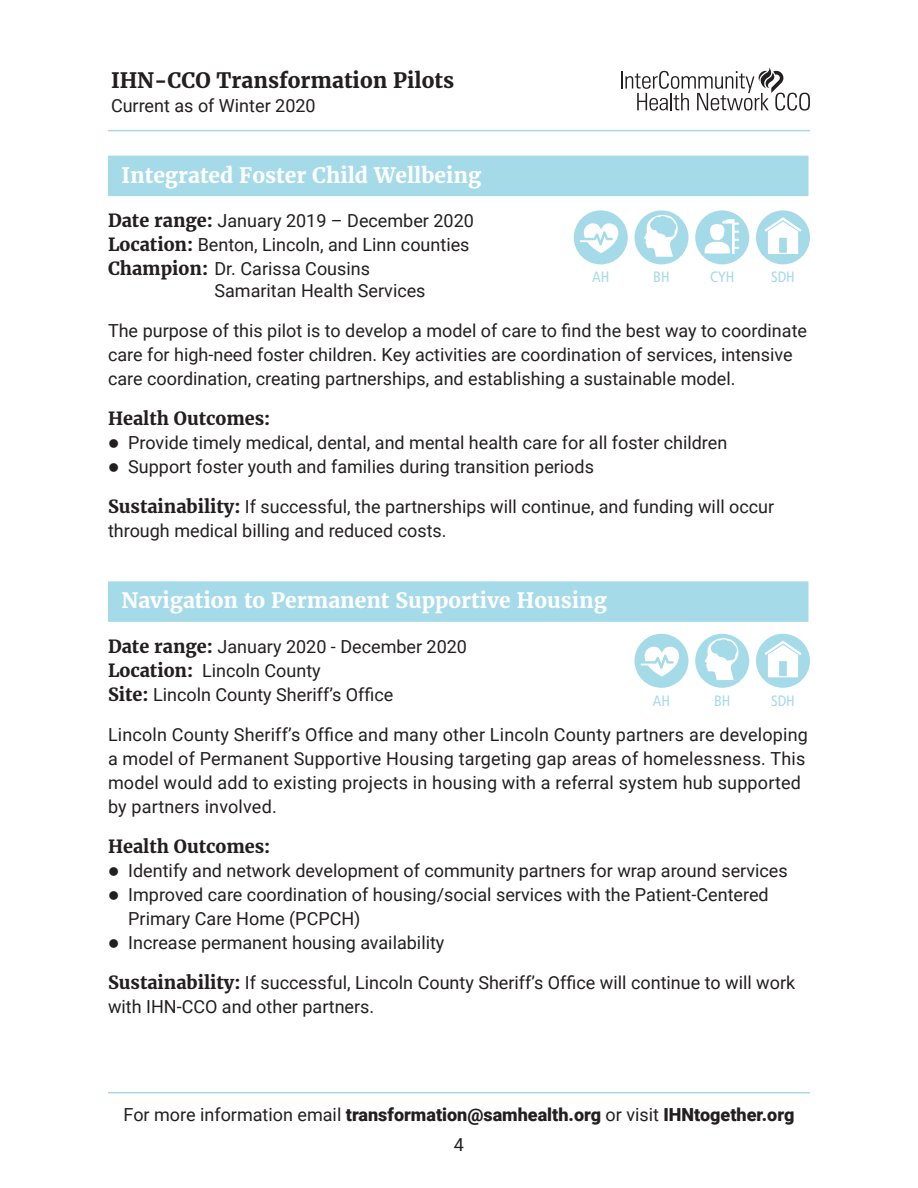
<style>
.page{position:relative;width:918px;height:1188px;background:#fff}
.page>*{position:absolute;margin:0;border:0;box-sizing:border-box;transform-origin:0 0}
.Section_Header{font:700 21px "Merriweather";color:#fff}
.t1{font:700 21px "Merriweather";color:#231f20}
.Body_Text{font:18px/24px "Roboto";color:#231f20}
.Section_Info{font:18px/21.6px "Roboto";color:#231f20}
.t2{font:900 18px/30px "Roboto";color:#231f20;text-align:center}
.Body_Text-2{font:700 18px "Merriweather";color:#231f20}
.t3{font:condensed 15px "Frutiger LT Pro";color:#a5dae9}
.s1{font-family:"Merriweather";font-weight:700}
.s2{font-weight:400}
</style>
<div class="page">
<svg style="left:621px;top:67px;width:189px;height:44px"></svg>
<hr style="left:108px;top:130px;width:702px;height:1px;background:#a5dae9">
<hr style="left:108px;top:1092px;width:702px;height:2px;background:#a5dae9">
<div style="left:108px;top:156px;width:700px;height:40px;background:#a5dae9"></div>
<div style="left:108px;top:581px;width:700px;height:41px;background:#a5dae9"></div>
<div style="left:634px;top:634px;width:54px;height:54px;background:#a5dae9;border-radius:50%"></div>
<svg style="left:640px;top:646px;width:39px;height:31px"></svg>
<div style="left:695px;top:634px;width:54px;height:54px;background:#a5dae9;border-radius:50%"></div>
<svg style="left:704px;top:638px;width:35px;height:42px"></svg>
<div style="left:756px;top:634px;width:54px;height:54px;background:#a5dae9;border-radius:50%"></div>
<svg style="left:764px;top:641px;width:38px;height:36px"></svg>
<div style="left:574px;top:210px;width:54px;height:54px;background:#a5dae9;border-radius:50%"></div>
<svg style="left:580px;top:223px;width:38px;height:30px"></svg>
<div style="left:634px;top:210px;width:54px;height:54px;background:#a5dae9;border-radius:50%"></div>
<svg style="left:643px;top:215px;width:37px;height:42px"></svg>
<div style="left:695px;top:210px;width:54px;height:54px;background:#a5dae9;border-radius:50%"></div>
<svg style="left:705px;top:219px;width:34px;height:35px"></svg>
<div style="left:756px;top:210px;width:54px;height:54px;background:#a5dae9;border-radius:50%"></div>
<svg style="left:764px;top:217px;width:38px;height:37px"></svg>
<p class="t1" style="left:111px;top:66px;width:345px">IHN-CCO Transformation Pilots</p>
<p class="Body_Text" style="left:111px;top:93px;width:206px">Current as of Winter 2020</p>
<p class="Section_Header" style="left:122px;top:161px;width:361px">Integrated Foster Child Wellbeing</p>
<p class="Section_Info" style="left:108px;top:209px;width:367px"><span class="s1">Date range:</span> January 2019 – December 2020</p>
<p class="Section_Info" style="left:108px;top:233px;width:363px"><span class="s1">Location:</span> Benton, Lincoln, and Linn counties</p>
<p class="Section_Info" style="left:214px;top:257px;width:213px;text-indent:-106px"><span class="s1">Champion:</span> Dr. Carissa Cousins<br>Samaritan Health Services</p>
<p class="Body_Text" style="left:108px;top:318px;width:701px">The purpose of this pilot is to develop a model of care to find the best way to coordinate care for high-need foster children. Key activities are coordination of services, intensive care coordination, creating partnerships, and establishing a sustainable model.</p>
<p class="Body_Text-2" style="left:108px;top:406px;width:164px">Health Outcomes:</p>
<p class="Body_Text" style="left:128px;top:430px;width:601px">Provide timely medical, dental, and mental health care for all foster children</p>
<p class="Body_Text" style="left:128px;top:454px;width:467px">Support foster youth and families during transition periods</p>
<p class="Body_Text" style="left:108px;top:494px;width:668px"><span class="s1">Sustainability:</span> If successful, the partnerships will continue, and funding will occur through medical billing and reduced costs.</p>
<p class="t3" style="left:592px;top:268px;width:19px">AH</p>
<p class="t3" style="left:653px;top:268px;width:18px">BH</p>
<p class="t3" style="left:710px;top:268px;width:26px">CYH</p>
<p class="t3" style="left:771px;top:268px;width:25px">SDH</p>
<p class="Section_Header" style="left:122px;top:587px;width:487px">Navigation to Permanent Supportive Housing</p>
<p class="Section_Info" style="left:108px;top:635px;width:361px"><span class="s1">Date range:</span> January 2020 - December 2020</p>
<p class="Section_Info" style="left:108px;top:659px;width:214px"><span class="s1">Location:</span> Lincoln County</p>
<p class="Section_Info" style="left:108px;top:683px;width:287px"><span class="s1">Site:</span> Lincoln County Sheriff’s Office</p>
<p class="Body_Text" style="left:108px;top:722px;width:701px">Lincoln County Sheriff’s Office and many other Lincoln County partners are developing a model of Permanent Supportive Housing targeting gap areas of homelessness. This model would add to existing projects in housing with a referral system hub supported by partners involved.</p>
<p class="Body_Text-2" style="left:108px;top:834px;width:164px">Health Outcomes:</p>
<p class="Body_Text" style="left:128px;top:858px;width:661px">Identify and network development of community partners for wrap around services</p>
<p class="Body_Text" style="left:128px;top:882px;width:642px">Improved care coordination of housing/social services with the Patient-Centered<br>Primary Care Home (PCPCH)</p>
<p class="Body_Text" style="left:128px;top:930px;width:318px">Increase permanent housing availability</p>
<p class="Body_Text" style="left:108px;top:970px;width:689px"><span class="s1">Sustainability:</span> If successful, Lincoln County Sheriff’s Office will continue to will work with IHN-CCO and other partners.</p>
<p class="t3" style="left:653px;top:692px;width:19px">AH</p>
<p class="t3" style="left:714px;top:692px;width:18px">BH</p>
<p class="t3" style="left:771px;top:692px;width:25px">SDH</p>
<p class="t2" style="left:124px;top:1098px;width:672px"><span class="s2">For more information email</span> transformation@samhealth.org <span class="s2">or visit</span> IHNtogether.org<br><span class="s2">4</span></p>
</div>
